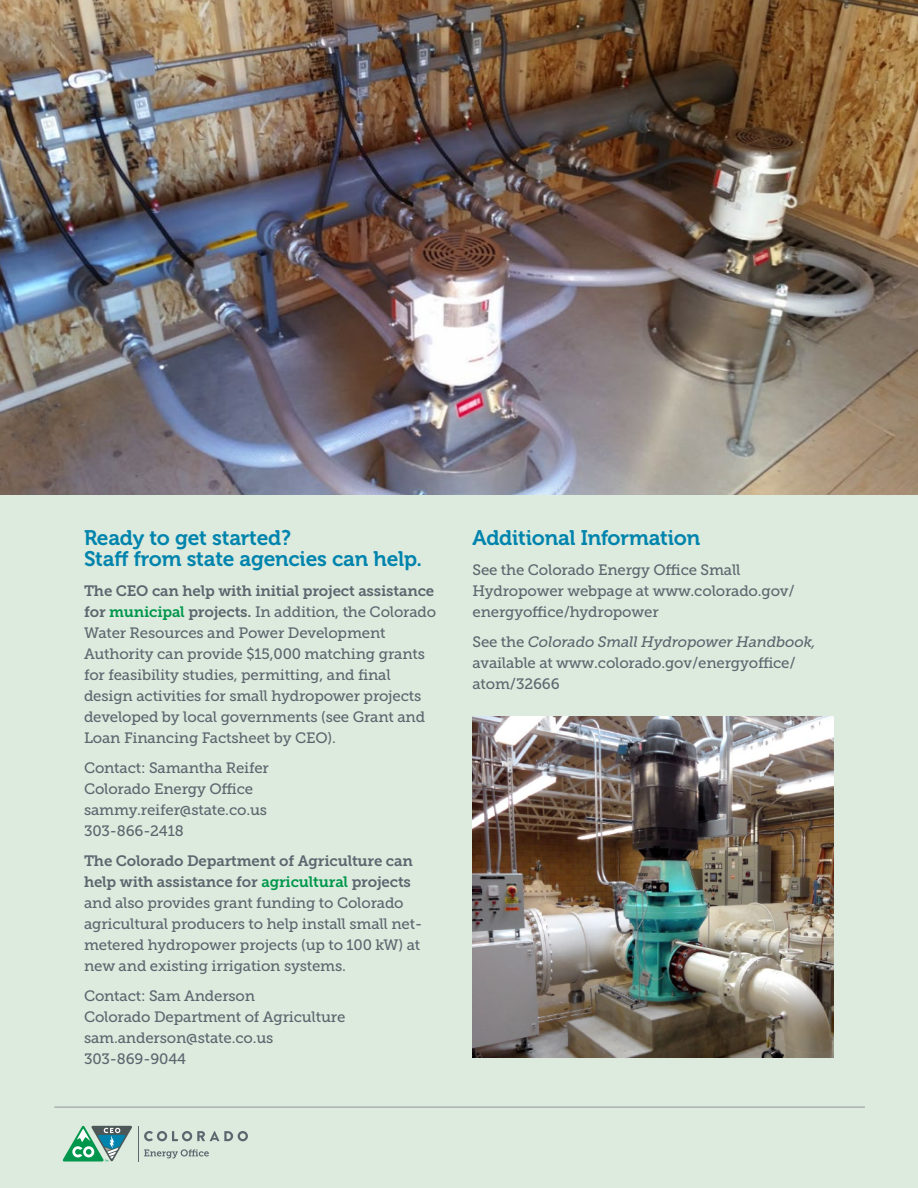
<style>
.page{position:relative;width:918px;height:1188px;background:#ddebde}
.page>*{position:absolute;margin:0;border:0;box-sizing:border-box;transform-origin:0 0}
.t1{font:21px/21px "Museo 700";letter-spacing:-.01em;color:#0084ad}
.t2{font:15px/21px "Museo Slab 500";letter-spacing:-.01em;color:#5c666f}
.t3{font:15px/21px "Museo Slab 700";letter-spacing:-.01em;color:#5c666f}
.s1{font-family:"Museo Slab 700"}
.s2{font-family:"Museo Slab 700";color:#00964c}
.s3{color:#00964c}
.s4{font-style:italic}
</style>
<div class="page">
<hr style="left:54px;top:1107px;width:811px;height:1px;background:#92949b">
<svg style="left:144px;top:1131px;width:104px;height:10px"></svg>
<svg style="left:144px;top:1149px;width:65px;height:9px"></svg>
<hr style="left:138px;top:1126px;width:1px;height:36px;background:#5c666f">
<svg style="left:62px;top:1125px;width:70px;height:37px"></svg>
<img style="left:0;top:0;width:918px;height:495px">
<img style="left:472px;top:716px;width:362px;height:342px">
<h1 class="t1" style="left:84px;top:527px;width:340px">Ready to get started?<br>Staff from state agencies can help.</h1>
<p class="t3" style="left:84px;top:580px;width:352px">The CEO can help with initial project assistance</p>
<p class="t2" style="left:84px;top:601px;width:354px"><span class="s1">for</span> <span class="s2">municipal</span> <span class="s1">projects.</span> In addition, the Colorado Water Resources and Power Development Authority can provide $15,000 matching grants for feasibility studies, permitting, and final design activities for small hydropower projects developed by local governments (see Grant and Loan Financing Factsheet by CEO).</p>
<p class="t2" style="left:84px;top:757px;width:187px">Contact: Samantha Reifer<br>Colorado Energy Office sammy.reifer@state.co.us<br>303-866-2418</p>
<p class="t3" style="left:84px;top:850px;width:330px">The Colorado Department of Agriculture can help with assistance for <span class="s3">agricultural</span> projects</p>
<p class="t2" style="left:84px;top:892px;width:340px">and also provides grant funding to Colorado agricultural producers to help install small net&shy;metered hydropower projects (up to 100 kW) at new and existing irrigation systems.</p>
<p class="t2" style="left:84px;top:985px;width:263px">Contact: Sam Anderson<br>Colorado Department of Agriculture sam.anderson@state.co.us<br>303-869-9044</p>
<h1 class="t1" style="left:472px;top:527px;width:229px">Additional Information</h1>
<p class="t2" style="left:472px;top:559px;width:324px">See the Colorado Energy Office Small<br>Hydropower webpage at www.colorado.gov/ energyoffice/hydropower</p>
<p class="t2" style="left:472px;top:631px;width:345px">See the <span class="s4">Colorado Small Hydropower Handbook, </span>available at www.colorado.gov/energyoffice/ atom/32666</p>
</div>
